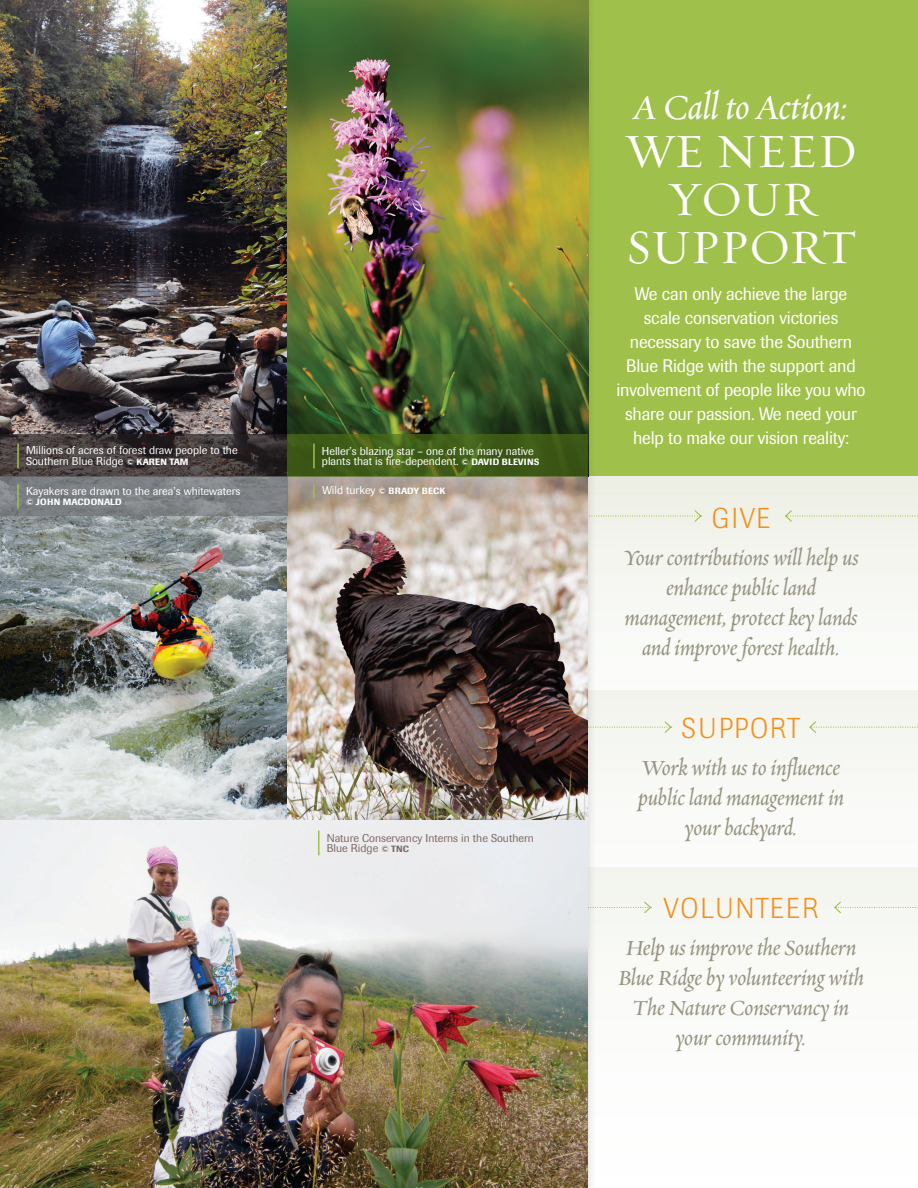
<style>
.page{position:relative;width:918px;height:1188px;background:#fff}
.page>*{position:absolute;margin:0;border:0;box-sizing:border-box;transform-origin:0 0}
.t1{font:48px "Oakleaf";letter-spacing:-.01em;color:#fff}
.t2{font:italic 39px "Oakleaf";letter-spacing:-.01em;color:#fff}
.t3{font:300 28.5px "Imago";letter-spacing:.07em;color:#f4901d;scale:.95 1}
.t4{font:italic 24px/30px "Oakleaf";letter-spacing:-.01em;color:#979481;text-align:center}
.t5{font:18px/24px "Imago";letter-spacing:-.01em;color:#fff;text-align:center;scale:.96 1}
.t6{font:11.25px/10.5px "Imago";color:#fff}
.t7{font:11.25px/10.5px "Imago";color:#7d6964}
.t8{font:500 9px "Imago";letter-spacing:.02em;color:#fff}
.s1{font-weight:500;font-size:9px}
</style>
<div class="page">
<div style="left:586px;top:474px;width:332px;height:714px;background:linear-gradient(to right,#f4f5f0,#f6f7f2)"></div>
<div style="left:586px;top:691px;width:332px;height:374px;background:#f8f9f5"></div>
<div style="left:586px;top:868px;width:332px;height:320px;background:#fbfcf9"></div>
<div style="left:586px;top:0;width:332px;height:476px;background:#a0c04c"></div>
<svg style="left:784px;top:509px;width:134px;height:14px;background:#ecefe3"></svg>
<svg style="left:596px;top:509px;width:106px;height:14px"></svg>
<svg style="left:809px;top:721px;width:109px;height:12px"></svg>
<svg style="left:596px;top:721px;width:76px;height:12px"></svg>
<svg style="left:834px;top:901px;width:84px;height:13px"></svg>
<svg style="left:596px;top:901px;width:56px;height:13px"></svg>
<img style="left:0;top:820px;width:588px;height:368px">
<img style="left:0;top:0;width:588px;height:434px">
<img style="left:0;top:476px;width:288px;height:344px">
<img style="left:287px;top:477px;width:301px;height:343px">
<svg style="left:0;top:434px;width:287px;height:42px;background:#3f3838"></svg>
<svg style="left:0;top:476px;width:287px;height:40px;background:#7c8083"></svg>
<hr style="left:17px;top:443px;width:2px;height:25px;background:#a0c04c">
<hr style="left:17px;top:484px;width:2px;height:25px;background:#a0c04c">
<svg style="left:287px;top:434px;width:301px;height:42px;background:#405c17"></svg>
<svg style="left:313px;top:484px;width:2px;height:14px"></svg>
<hr style="left:313px;top:444px;width:2px;height:24px;background:#a0c04c">
<hr style="left:318px;top:831px;width:2px;height:24px;background:#a0c04c">
<p class="t6" style="left:26px;top:445px;width:213px">Millions of acres of forest draw people to the<br>Southern Blue Ridge <span class="s1">© KAREN TAM</span></p>
<p class="t6" style="left:26px;top:486px;width:216px">Kayakers are drawn to the area’s whitewaters</p>
<p class="t8" style="left:26px;top:497px;width:96px">© JOHN MACDONALD</p>
<p class="t6" style="left:322px;top:446px;width:219px">Heller’s blazing star – one of the many native plants that is fire-dependent. <span class="s1">© DAVID BLEVINS</span></p>
<p class="t6" style="left:323px;top:485px;width:125px">Wild turkey <span class="s1">© BRADY BECK</span></p>
<p class="t7" style="left:327px;top:832px;width:209px">Nature Conservancy Interns in the Southern<br>Blue Ridge <span class="s1">© TNC</span></p>
<h2 class="t2" style="left:634px;top:82px;width:216px">A Call to Action:</h2>
<h1 class="t1" style="left:625px;top:121px;width:234px">WE NEED</h1>
<h1 class="t1" style="left:667px;top:169px;width:134px">YOUR</h1>
<h1 class="t1" style="left:626px;top:217px;width:196px">SUPPORT</h1>
<p class="t5" style="left:616px;top:282px;width:261px">We can only achieve the large scale conservation victories necessary to save the Southern<br>Blue Ridge with the support and involvement of people like you who share our passion. We need your help to make our vision reality:</p>
<p class="t3" style="left:712px;top:502px;width:63px">GIVE</p>
<p class="t4" style="left:623px;top:541px;width:237px">Your contributions will help us enhance public land management, protect key lands and improve forest health.</p>
<p class="t3" style="left:682px;top:712px;width:126px">SUPPORT</p>
<p class="t4" style="left:638px;top:751px;width:208px">Work with us to influence public land management in your backyard.</p>
<p class="t3" style="left:664px;top:892px;width:164px">VOLUNTEER</p>
<p class="t4" style="left:618px;top:931px;width:248px">Help us improve the Southern<br>Blue Ridge by volunteering with<br>The Nature Conservancy in your community.</p>
</div>
